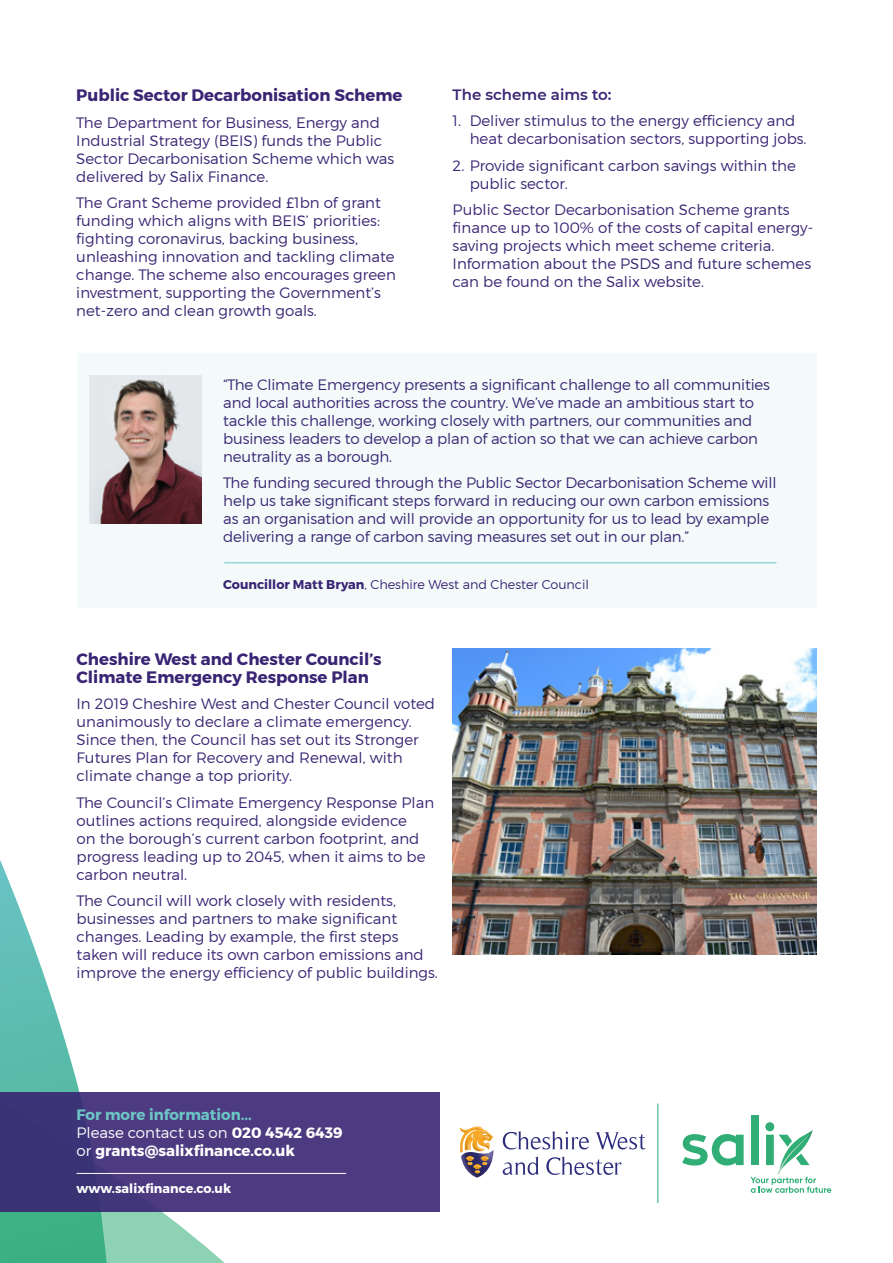
<style>
.page{position:relative;width:893px;height:1263px;background:#fff}
.page>*{position:absolute;margin:0;border:0;box-sizing:border-box;transform-origin:0 0}
.t1{font:700 16.5px/18px "Montserrat";color:#392573}
.t2{font:300 15px/18px "Montserrat";color:#392573}
.t3{font:700 15px/18px "Montserrat";color:#fff}
.t4{font:600 15px "Montserrat";color:#392573}
.t5{font:300 12.75px "Montserrat";color:#392573}
.t6{font:700 12.75px "Montserrat";color:#fff}
.s1{font-weight:700}
.s2{color:#6dc4c4}
.s3{font-weight:300}
</style>
<div class="page">
<svg style="left:0;top:883px;width:225px;height:380px"></svg>
<svg style="left:682px;top:1134px;width:62px;height:31px"></svg>
<div style="left:751px;top:1116px;width:8px;height:49px;background:#31ae76"></div>
<svg style="left:750px;top:1122px;width:81px;height:71px"></svg>
<div style="left:0;top:1092px;width:440px;height:120px;background:linear-gradient(to right,#3f3578,#533d84)"></div>
<hr style="left:77px;top:1173px;width:269px;height:1px;background:#fff">
<hr style="left:657px;top:1103px;width:1px;height:100px;background:#31ae76">
<div style="left:77px;top:354px;width:739px;height:254px;background:#f4fafa"></div>
<hr style="left:224px;top:562px;width:552px;height:1px;background:#6dc4c4">
<img style="left:89px;top:375px;width:113px;height:149px">
<svg style="left:503px;top:1131px;width:86px;height:18px"></svg>
<svg style="left:596px;top:1132px;width:49px;height:17px"></svg>
<svg style="left:503px;top:1157px;width:36px;height:18px"></svg>
<svg style="left:546px;top:1157px;width:75px;height:18px"></svg>
<svg style="left:459px;top:1126px;width:34px;height:52px"></svg>
<img style="left:453px;top:648px;width:363px;height:306px">
<p class="t1" style="left:76px;top:86px;width:328px">Public Sector Decarbonisation Scheme</p>
<p class="t2" style="left:76px;top:113px;width:320px">The Department for Business, Energy and Industrial Strategy (BEIS) funds the Public Sector Decarbonisation Scheme which was delivered by Salix Finance.</p>
<p class="t2" style="left:76px;top:193px;width:321px">The Grant Scheme provided £1bn of grant funding which aligns with BEIS’ priorities: fighting coronavirus, backing business, unleashing innovation and tackling climate change. The scheme also encourages green investment, supporting the Government’s net-zero and clean growth goals.</p>
<p class="t4" style="left:453px;top:84px;width:160px">The scheme aims to:</p>
<p class="t2" style="left:470px;top:111px;width:338px;text-indent:-17px">1. Deliver stimulus to the energy efficiency and heat decarbonisation sectors, supporting jobs.</p>
<p class="t2" style="left:470px;top:156px;width:328px;text-indent:-17px">2. Provide significant carbon savings within the public sector.</p>
<p class="t2" style="left:453px;top:200px;width:362px">Public Sector Decarbonisation Scheme grants finance up to 100% of the costs of capital energy&shy;saving projects which meet scheme criteria.<br>Information about the PSDS and future schemes can be found on the Salix website.</p>
<p class="t2" style="left:223px;top:375px;width:548px">“The Climate Emergency presents a significant challenge to all communities and local authorities across the country. We’ve made an ambitious start to tackle this challenge, working closely with partners, our communities and business leaders to develop a plan of action so that we can achieve carbon neutrality as a borough.</p>
<p class="t2" style="left:223px;top:474px;width:555px">The funding secured through the Public Sector Decarbonisation Scheme will help us take significant steps forward in reducing our own carbon emissions as an organisation and will provide an opportunity for us to lead by example delivering a range of carbon saving measures set out in our plan.”</p>
<p class="t5" style="left:223px;top:576px;width:367px"><span class="s1">Councillor Matt Bryan</span>, Cheshire West and Chester Council</p>
<p class="t1" style="left:77px;top:650px;width:307px">Cheshire West and Chester Council’s<br>Climate Emergency Response Plan</p>
<p class="t2" style="left:77px;top:694px;width:360px">In 2019 Cheshire West and Chester Council voted unanimously to declare a climate emergency.<br>Since then, the Council has set out its Stronger Futures Plan for Recovery and Renewal, with climate change a top priority.</p>
<p class="t2" style="left:77px;top:793px;width:359px">The Council’s Climate Emergency Response Plan outlines actions required, alongside evidence<br>on the borough’s current carbon footprint, and progress leading up to 2045, when it aims to be carbon neutral.</p>
<p class="t2" style="left:77px;top:891px;width:363px">The Council will work closely with residents, businesses and partners to make significant changes. Leading by example, the first steps taken will reduce its own carbon emissions and improve the energy efficiency of public buildings.</p>
<p class="t3" style="left:77px;top:1105px;width:267px"><span class="s2">For more information...<br></span><span class="s3">Please contact us on</span> 020 4542 6439 <span class="s3">or</span> grants@salixfinance.co.uk</p>
<p class="t6" style="left:77px;top:1181px;width:156px">www.salixfinance.co.uk</p>
</div>
